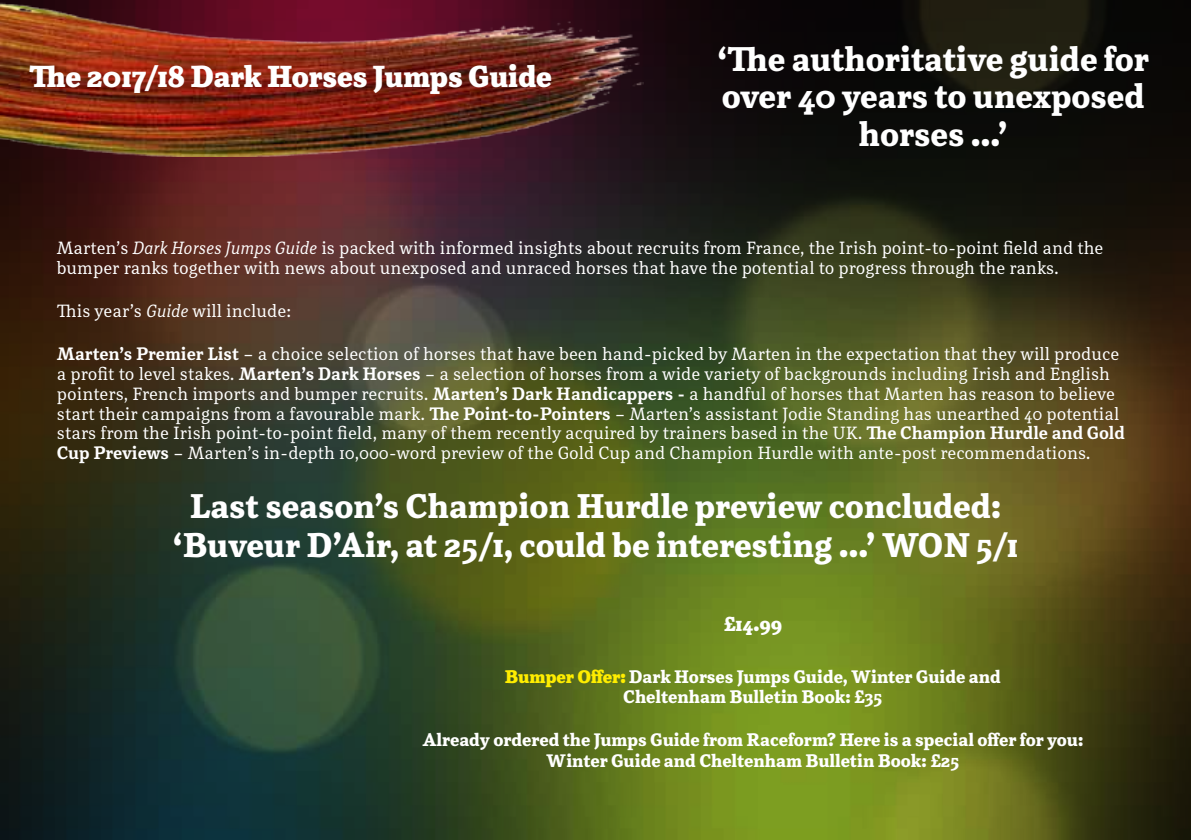
<style>
.page{position:relative;width:1191px;height:840px;background:#fff}
.page>*{position:absolute;margin:0;border:0;box-sizing:border-box;transform-origin:0 0}
.t1{font:800 34px/37.4px "Rail";letter-spacing:-.005em;color:#fff;text-align:center}
.t2{font:900 30px "Rail";color:#fff}
.t3{font:900 20px "Rail";color:#fff}
.t4{font:18px/19.8px "Rail";color:#fff}
.t5{font:800 18px/19.8px "Rail";color:#fff;text-align:center}
.s1{font-style:italic}
.s2{font-weight:700}
.s3{font-weight:900;color:#ffed00}
</style>
<div class="page">
<img style="left:0;top:0;width:1191px;height:839px">
<img style="left:0;top:0;width:643px;height:156px">
<h2 class="t2" style="left:29px;top:56px;width:524px">The 2017/18 Dark Horses Jumps Guide</h2>
<h1 class="t1" style="left:717px;top:41px;width:434px">‘The authoritative guide for over 40 years to unexposed horses …’</h1>
<p class="t4" style="left:57px;top:237px;width:1048px">Marten’s <span class="s1">Dark Horses Jumps Guide</span> is packed with informed insights about recruits from France, the Irish point-to-point field and the bumper ranks together with news about unexposed and unraced horses that have the potential to progress through the ranks.</p>
<p class="t4" style="left:57px;top:300px;width:236px">This year’s <span class="s1">Guide</span> will include:</p>
<p class="t4" style="left:57px;top:343px;width:1069px"><span class="s2">Marten’s Premier List</span> – a choice selection of horses that have been hand-picked by Marten in the expectation that they will produce a profit to level stakes. <span class="s2">Marten’s Dark Horses</span> – a selection of horses from a wide variety of backgrounds including Irish and English pointers, French imports and bumper recruits. <span class="s2">Marten’s Dark Handicappers -</span> a handful of horses that Marten has reason to believe start their campaigns from a favourable mark. <span class="s2">The Point-to-Pointers</span> – Marten’s assistant Jodie Standing has unearthed 40 potential stars from the Irish point-to-point field, many of them recently acquired by trainers based in the UK. <span class="s2">The Champion Hurdle and Gold Cup Previews</span> – Marten’s in-depth 10,000-word preview of the Gold Cup and Champion Hurdle with ante-post recommendations.</p>
<h1 class="t1" style="left:172px;top:487px;width:847px;line-height:39.2px">Last season’s Champion Hurdle preview concluded: ‘Buveur D’Air, at 25/1, could be interesting …’ WON 5/1</h1>
<p class="t3" style="left:723px;top:610px;width:60px">£14.99</p>
<p class="t5" style="left:505px;top:666px;width:497px"><span class="s3">Bumper Offer:</span> Dark Horses Jumps Guide, Winter Guide and<br>Cheltenham Bulletin Book: £35</p>
<p class="t5" style="left:422px;top:728px;width:662px;line-height:21.6px">Already ordered the Jumps Guide from Raceform? Here is a special offer for you:<br>Winter Guide and Cheltenham Bulletin Book: £25</p>
</div>
